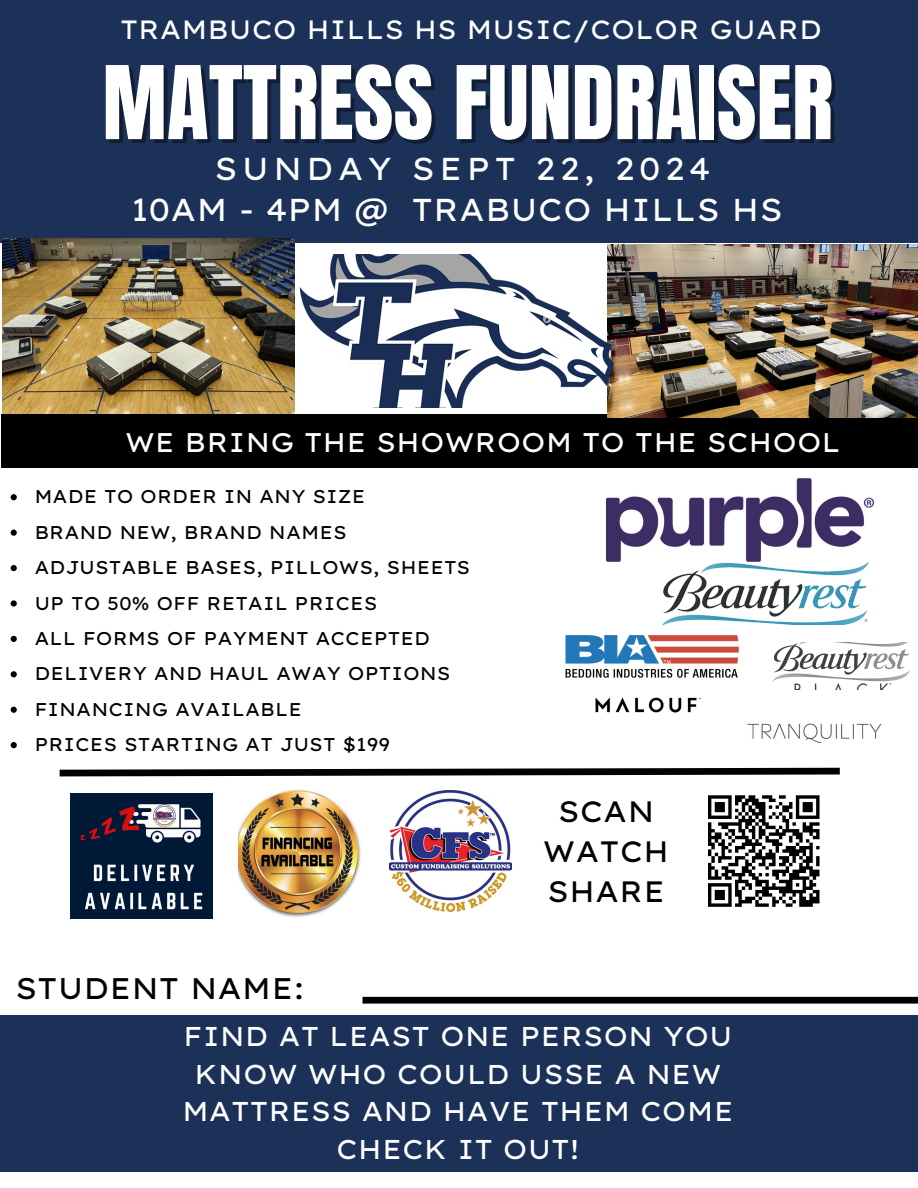
<style>
.page{position:relative;width:918px;height:1188px;background:#fff}
.page>*{position:absolute;margin:0;border:0;box-sizing:border-box;transform-origin:0 0}
.t1{font:86.25px "Anton";color:#fff}
.t2{font:31.65px "Lexend Exa";color:#fff}
.t3{font:31.65px "Lexend Exa";letter-spacing:.125em;color:#fff}
.t4{font:29.85px "Lexend Exa";color:#000}
.t5{font:29.4px/39.9px "Lexend Exa";color:#000;text-align:center}
.t6{font:27.15px/37.7px "Lexend Exa";color:#fff;text-align:center}
.t7{font:27px "Lexend Exa";color:#fff}
.t8{font:26.4px "Lexend Exa";color:#fff}
.t9{font:18.45px "Lexend Exa";color:#000}
</style>
<div class="page">
<div style="left:0;top:0;width:918px;height:242px;background:#1b3158"></div>
<div style="left:1px;top:414px;width:917px;height:54px;background:#000"></div>
<div style="left:363px;top:997px;width:555px;height:7px;background:#000"></div>
<img style="left:607px;top:479px;width:266px;height:83px">
<img style="left:662px;top:562px;width:207px;height:63px">
<svg style="left:59px;top:767px;width:781px;height:10px"></svg>
<svg style="left:11px;top:494px;width:6px;height:6px"></svg>
<svg style="left:11px;top:530px;width:6px;height:6px"></svg>
<svg style="left:11px;top:565px;width:6px;height:6px"></svg>
<svg style="left:11px;top:600px;width:6px;height:7px"></svg>
<svg style="left:11px;top:636px;width:6px;height:6px"></svg>
<svg style="left:11px;top:671px;width:6px;height:6px"></svg>
<svg style="left:11px;top:707px;width:6px;height:6px"></svg>
<svg style="left:11px;top:742px;width:6px;height:6px"></svg>
<img style="left:565px;top:635px;width:174px;height:43px">
<img style="left:595px;top:697px;width:106px;height:16px">
<img style="left:3px;top:238px;width:291px;height:176px">
<img style="left:607px;top:245px;width:311px;height:173px">
<div style="left:0;top:1015px;width:918px;height:156px;background:#1b3158"></div>
<img style="left:772px;top:643px;width:138px;height:47px">
<img style="left:747px;top:723px;width:135px;height:20px">
<img style="left:70px;top:793px;width:142px;height:125px">
<img style="left:390px;top:790px;width:121px;height:122px">
<img style="left:238px;top:789px;width:123px;height:128px">
<svg style="left:708px;top:795px;width:112px;height:112px"></svg>
<img style="left:301px;top:254px;width:312px;height:153px">
<p class="t8" style="left:120px;top:13px;width:704px">TRAMBUCO HILLS HS MUSIC/COLOR GUARD</p>
<p class="t1" style="left:103px;top:41px;width:732px">MATTRESS FUNDRAISER</p>
<p class="t3" style="left:214px;top:148px;width:498px">SUNDAY SEPT 22, 2024</p>
<h2 class="t2" style="left:131px;top:189px;width:654px">10AM - 4PM @ TRABUCO HILLS HS</h2>
<p class="t7" style="left:125px;top:425px;width:717px">WE BRING THE SHOWROOM TO THE SCHOOL</p>
<h2 class="t9" style="left:34px;top:485px;width:333px">MADE TO ORDER IN ANY SIZE</h2>
<p class="t9" style="left:34px;top:520px;width:314px">BRAND NEW, BRAND NAMES</p>
<p class="t9" style="left:34px;top:556px;width:438px">ADJUSTABLE BASES, PILLOWS, SHEETS</p>
<p class="t9" style="left:34px;top:591px;width:345px">UP TO 50% OFF RETAIL PRICES</p>
<h3 class="t9" style="left:34px;top:627px;width:397px">ALL FORMS OF PAYMENT ACCEPTED</h3>
<p class="t9" style="left:34px;top:662px;width:418px">DELIVERY AND HAUL AWAY OPTIONS</p>
<p class="t9" style="left:34px;top:697px;width:269px">FINANCING AVAILABLE</p>
<p class="t9" style="left:34px;top:733px;width:358px">PRICES STARTING AT JUST $199</p>
<p class="t4" style="left:15px;top:969px;width:291px">STUDENT NAME:</p>
<h4 class="t5" style="left:543px;top:791px;width:128px">SCAN<br>WATCH<br>SHARE</h4>
<h2 class="t6" style="left:182px;top:1017px;width:553px">FIND AT LEAST ONE PERSON YOU<br>KNOW WHO COULD USSE A NEW<br>MATTRESS AND HAVE THEM COME<br>CHECK IT OUT!</h2>
</div>
